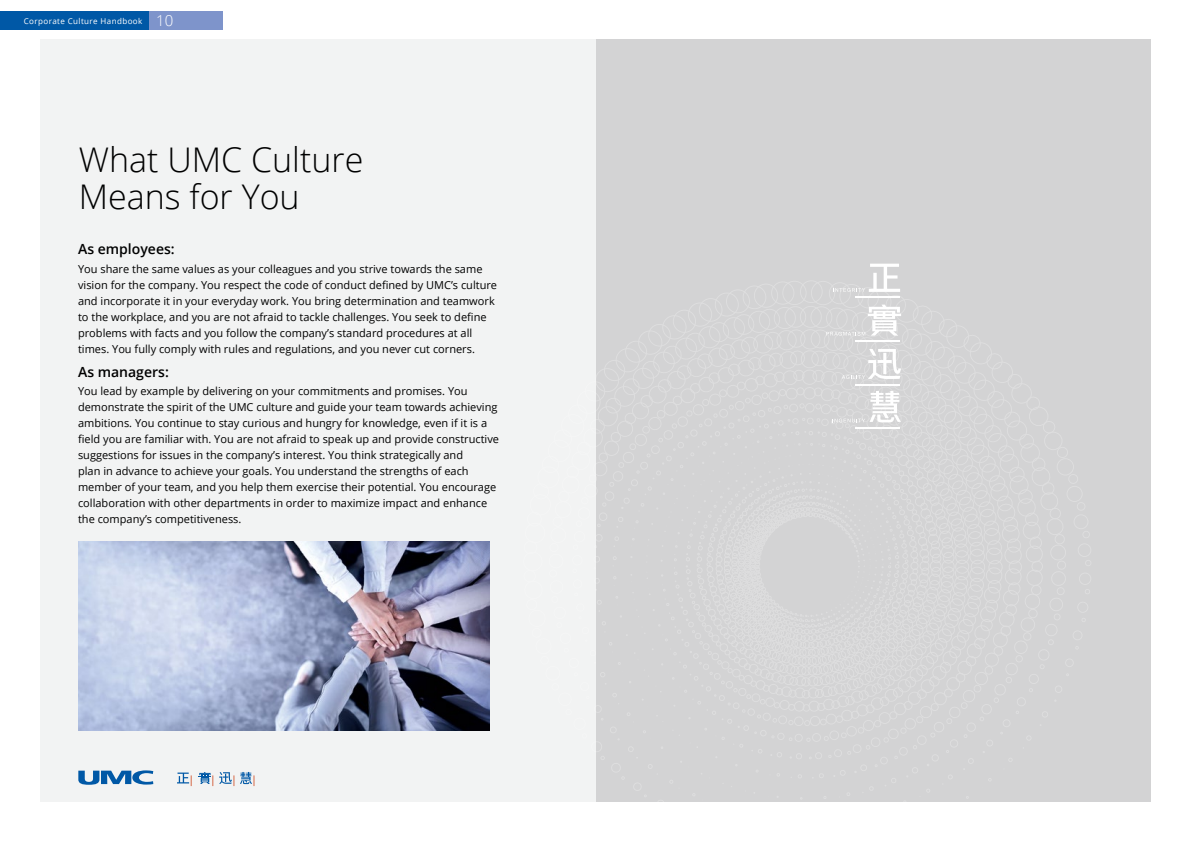
<style>
.page{position:relative;width:1191px;height:842px;background:#fff}
.page>*{position:absolute;margin:0;border:0;box-sizing:border-box;transform-origin:0 0}
.t1{font:300 34px/36px "Open Sans";color:#000}
.t2{font:600 14px "Open Sans";color:#000}
.t3{font:11px/16px "Open Sans";color:#000}
.t4{font:8px "Open Sans";letter-spacing:.05em;color:#fff}
.s1{font-weight:300;font-size:15px}
</style>
<div class="page">
<div style="left:595px;top:40px;width:556px;height:762px;background:#d3d3d4"></div>
<div style="left:40px;top:40px;width:555px;height:762px;background:#f2f3f3"></div>
<svg style="left:240px;top:772px;width:15px;height:14px"></svg>
<svg style="left:219px;top:772px;width:15px;height:14px"></svg>
<svg style="left:177px;top:772px;width:15px;height:14px"></svg>
<svg style="left:199px;top:772px;width:14px;height:14px"></svg>
<svg style="left:78px;top:770px;width:75px;height:15px"></svg>
<img style="left:79px;top:541px;width:411px;height:189px">
<hr style="left:855px;top:297px;width:45px;height:1px;background:#fff">
<hr style="left:855px;top:341px;width:45px;height:1px;background:#fff">
<hr style="left:855px;top:384px;width:45px;height:1px;background:#fff">
<hr style="left:855px;top:427px;width:45px;height:1px;background:#fff">
<svg style="left:832px;top:391px;width:69px;height:31px"></svg>
<svg style="left:842px;top:349px;width:59px;height:30px"></svg>
<svg style="left:833px;top:264px;width:67px;height:28px"></svg>
<svg style="left:826px;top:305px;width:75px;height:31px"></svg>
<div style="left:0;top:11px;width:172px;height:19px;background:#0058a6"></div>
<div style="left:149px;top:11px;width:74px;height:19px;background:#7e94cb"></div>
<p class="t4" style="left:24px;top:16px;width:151px">Corporate Culture Handbook <span class="s1">10</span></p>
<h1 class="t1" style="left:79px;top:141px;width:286px">What UMC Culture<br>Means for You</h1>
<p class="t2" style="left:78px;top:240px;width:98px">As employees:</p>
<p class="t3" style="left:78px;top:260px;width:420px">You share the same values as your colleagues and you strive towards the same vision for the company. You respect the code of conduct defined by UMC’s culture and incorporate it in your everyday work. You bring determination and teamwork to the workplace, and you are not afraid to tackle challenges. You seek to define problems with facts and you follow the company’s standard procedures at all times. You fully comply with rules and regulations, and you never cut corners.</p>
<p class="t2" style="left:78px;top:362px;width:92px">As managers:</p>
<p class="t3" style="left:78px;top:383px;width:422px">You lead by example by delivering on your commitments and promises. You demonstrate the spirit of the UMC culture and guide your team towards achieving ambitions. You continue to stay curious and hungry for knowledge, even if it is a field you are familiar with. You are not afraid to speak up and provide constructive suggestions for issues in the company’s interest. You think strategically and<br>plan in advance to achieve your goals. You understand the strengths of each member of your team, and you help them exercise their potential. You encourage collaboration with other departments in order to maximize impact and enhance the company’s competitiveness.</p>
</div>
